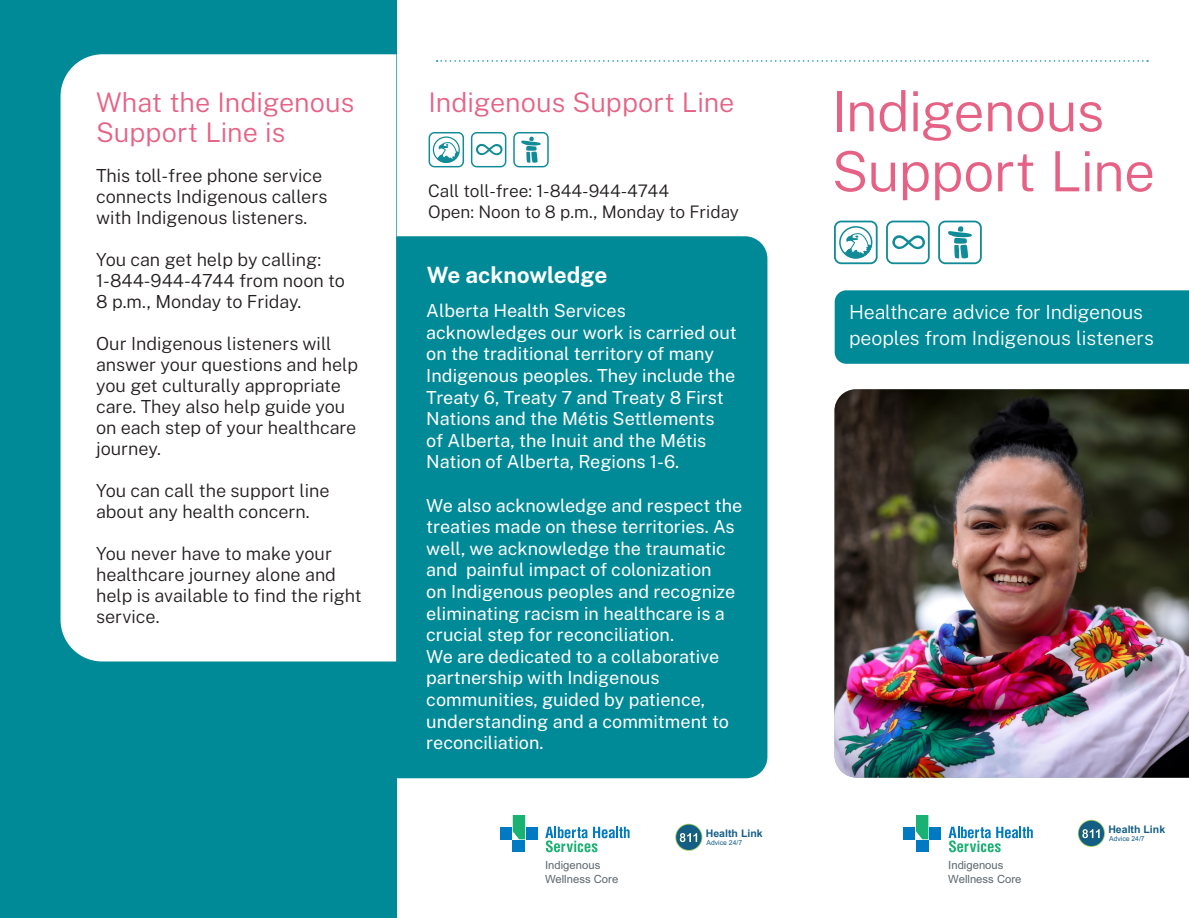
<style>
.page{position:relative;width:1189px;height:918px;background:#fff}
.page>*{position:absolute;margin:0;border:0;box-sizing:border-box;transform-origin:0 0}
.t1{font:300 55.5px/60px "Public Sans";letter-spacing:-.015em;color:#e66285}
.Subheads{font:300 27px/30px "Public Sans";color:#e66285}
.t2{font:700 22.5px "Public Sans";color:#fff}
.Subheads-2{font:300 19.5px/25.5px "Public Sans";letter-spacing:-.005em;color:#fff}
.t3{font:18px/21.6px "Public Sans";color:#fff}
.t4{font:300 18px/21px "Public Sans";color:#231f20}
.icon_list{font:300 17.25px "Public Sans";color:#231f20}
.t5{font:11.25px/13.5px "Arial";color:#5c6770}
.t6{font:700 10.5px "Arial";color:#145e85}
.t7{font:6.75px "Arial";color:#145e85}
</style>
<div class="page">
<div style="left:0;top:0;width:396px;height:918px;background:#008996"></div>
<div style="left:60px;top:54px;width:336px;height:608px;background:#fff"></div>
<div style="left:834px;top:290px;width:354px;height:74px;background:#008996"></div>
<div style="left:396px;top:236px;width:371px;height:542px;background:#008996"></div>
<img style="left:834px;top:389px;width:354px;height:389px">
<svg style="left:834px;top:221px;width:43px;height:43px"></svg>
<svg style="left:886px;top:221px;width:43px;height:43px"></svg>
<svg style="left:938px;top:221px;width:43px;height:43px"></svg>
<svg style="left:436px;top:60px;width:711px;height:2px"></svg>
<svg style="left:428px;top:132px;width:36px;height:35px"></svg>
<svg style="left:471px;top:132px;width:35px;height:35px"></svg>
<svg style="left:513px;top:132px;width:35px;height:35px"></svg>
<svg style="left:675px;top:824px;width:27px;height:27px"></svg>
<svg style="left:948px;top:827px;width:84px;height:25px"></svg>
<div style="left:902px;top:827px;width:12px;height:12px;background:#007ac2"></div>
<div style="left:929px;top:827px;width:12px;height:12px;background:#007ac2"></div>
<div style="left:915px;top:840px;width:13px;height:12px;background:#007ac2"></div>
<svg style="left:916px;top:815px;width:12px;height:24px"></svg>
<svg style="left:545px;top:827px;width:84px;height:25px"></svg>
<div style="left:499px;top:827px;width:12px;height:12px;background:#007ac2"></div>
<div style="left:526px;top:827px;width:12px;height:12px;background:#007ac2"></div>
<div style="left:512px;top:840px;width:13px;height:12px;background:#007ac2"></div>
<svg style="left:512px;top:815px;width:13px;height:24px"></svg>
<svg style="left:1077px;top:820px;width:27px;height:27px"></svg>
<p class="Subheads" style="left:96px;top:87px;width:259px">What the Indigenous<br>Support Line is</p>
<p class="t4" style="left:96px;top:164px;width:228px">This toll-free phone service</p>
<p class="t4" style="left:96px;top:185px;width:233px">connects Indigenous callers with Indigenous listeners.</p>
<p class="t4" style="left:96px;top:248px;width:227px">You can get help by calling:</p>
<p class="t4" style="left:96px;top:269px;width:250px">1-844-944-4744 from noon to</p>
<p class="t4" style="left:96px;top:290px;width:207px">8 p.m., Monday to Friday.</p>
<p class="t4" style="left:96px;top:332px;width:263px">Our Indigenous listeners will answer your questions and help you get culturally appropriate care. They also help guide you on each step of your healthcare journey.</p>
<p class="t4" style="left:96px;top:479px;width:235px">You can call the support line about any health concern.</p>
<p class="t4" style="left:96px;top:542px;width:237px">You never have to make your</p>
<p class="t4" style="left:96px;top:563px;width:267px">healthcare journey alone and help is available to find the right service.</p>
<p class="Subheads" style="left:428px;top:86px;width:307px">Indigenous Support Line</p>
<p class="icon_list" style="left:428px;top:179px;width:242px">Call toll-free: 1-844-944-4744</p>
<p class="icon_list" style="left:428px;top:200px;width:312px">Open: Noon to 8 p.m., Monday to Friday</p>
<p class="t2" style="left:427px;top:258px;width:182px">We acknowledge</p>
<p class="t3" style="left:426px;top:299px;width:312px">Alberta Health Services acknowledges our work is carried out on the traditional territory of many Indigenous peoples. They include the Treaty 6, Treaty 7 and Treaty 8 First Nations and the Métis Settlements<br>of Alberta, the Inuit and the Métis Nation of Alberta, Regions 1-6.</p>
<p class="t3" style="left:426px;top:493px;width:317px">We also acknowledge and respect the treaties made on these territories. As well, we acknowledge the traumatic and painful impact of colonization<br>on Indigenous peoples and recognize eliminating racism in healthcare is a crucial step for reconciliation.</p>
<p class="t3" style="left:426px;top:644px;width:294px">We are dedicated to a collaborative</p>
<p class="t3" style="left:426px;top:666px;width:304px">partnership with Indigenous communities, guided by patience, understanding and a commitment to reconciliation.</p>
<p class="t5" style="left:545px;top:859px;width:75px">Indigenous<br>Wellness Core</p>
<p class="t6" style="left:705px;top:827px;width:58px">Health Link</p>
<p class="t7" style="left:706px;top:838px;width:37px">Advice 24/7</p>
<p class="t1" style="left:831px;top:79px;width:325px">Indigenous<br>Support Line</p>
<p class="Subheads-2" style="left:848px;top:299px;width:306px">Healthcare advice for Indigenous peoples from Indigenous listeners</p>
<p class="t5" style="left:947px;top:859px;width:75px">Indigenous<br>Wellness Core</p>
<p class="t6" style="left:1107px;top:823px;width:58px">Health Link</p>
<p class="t7" style="left:1108px;top:834px;width:37px">Advice 24/7</p>
</div>
